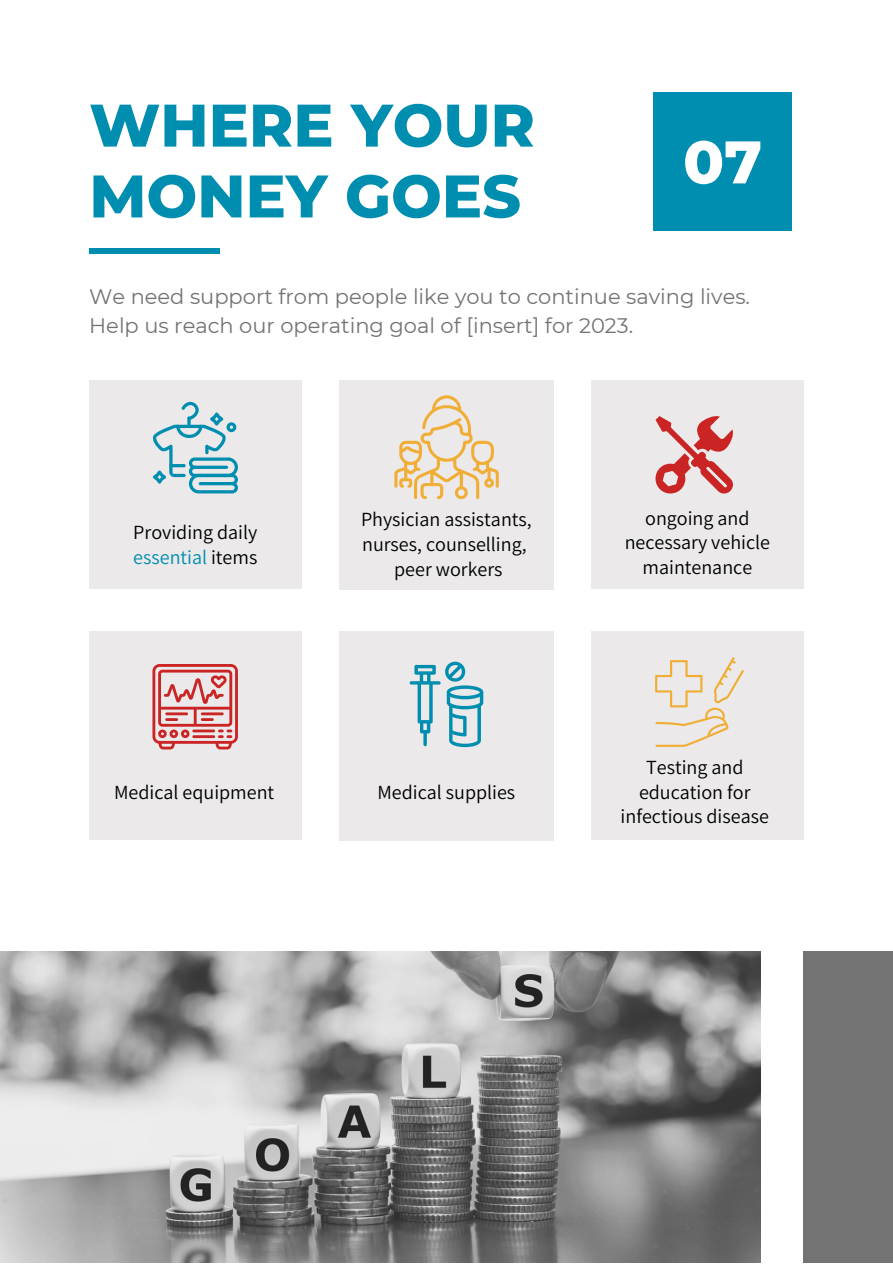
<style>
.page{position:relative;width:893px;height:1264px;background:#fff}
.page>*{position:absolute;margin:0;border:0;box-sizing:border-box;transform-origin:0 0}
.t1{font:800 60px/70.8px "Montserrat";color:#008eb0}
.t2{font:800 60px "Montserrat";color:#fff}
.t3{font:21px/29.2px "Montserrat";color:#737373}
.t4{font:600 18px/24.8px "Noto Sans JP";color:#000;text-align:center}
.s1{color:#008eb0}
</style>
<div class="page">
<div style="left:339px;top:380px;width:215px;height:209px;background:#ebe9e9"></div>
<div style="left:89px;top:380px;width:213px;height:208px;background:#ebe9e9"></div>
<div style="left:591px;top:380px;width:212px;height:208px;background:#ebe9e9"></div>
<div style="left:339px;top:631px;width:215px;height:209px;background:#ebe9e9"></div>
<div style="left:89px;top:631px;width:213px;height:208px;background:#ebe9e9"></div>
<div style="left:591px;top:631px;width:212px;height:208px;background:#ebe9e9"></div>
<svg style="left:153px;top:402px;width:85px;height:91px"></svg>
<hr style="left:169px;top:464px;width:17px;height:3px;background:#008eb0;border-radius:2px">
<svg style="left:394px;top:395px;width:105px;height:105px"></svg>
<svg style="left:655px;top:416px;width:78px;height:78px"></svg>
<svg style="left:152px;top:664px;width:86px;height:85px"></svg>
<svg style="left:409px;top:661px;width:74px;height:86px"></svg>
<svg style="left:655px;top:657px;width:88px;height:90px"></svg>
<div style="left:89px;top:249px;width:131px;height:5px;background:#008eb0"></div>
<img style="left:0;top:951px;width:760px;height:311px">
<div style="left:803px;top:950px;width:89px;height:312px;background:#737373"></div>
<div style="left:653px;top:92px;width:139px;height:139px;background:#008eb0"></div>
<h1 class="t1" style="left:89px;top:90px;width:447px">WHERE YOUR<br>MONEY GOES</h1>
<h1 class="t2" style="left:683px;top:125px;width:80px">07</h1>
<p class="t3" style="left:89px;top:281px;width:662px">We need support from people like you to continue saving lives.<br>Help us reach our operating goal of [insert] for 2023.</p>
<p class="t4" style="left:133px;top:519px;width:126px;text-align:left">Providing daily <span class="s1">essential</span> items</p>
<p class="t4" style="left:361px;top:506px;width:172px">Physician assistants, nurses, counselling, peer workers</p>
<p class="t4" style="left:624px;top:505px;width:147px">ongoing and necessary vehicle maintenance</p>
<p class="t4" style="left:114px;top:778px;width:161px">Medical equipment</p>
<p class="t4" style="left:377px;top:778px;width:139px">Medical supplies</p>
<p class="t4" style="left:620px;top:754px;width:150px">Testing and education for infectious disease</p>
</div>
